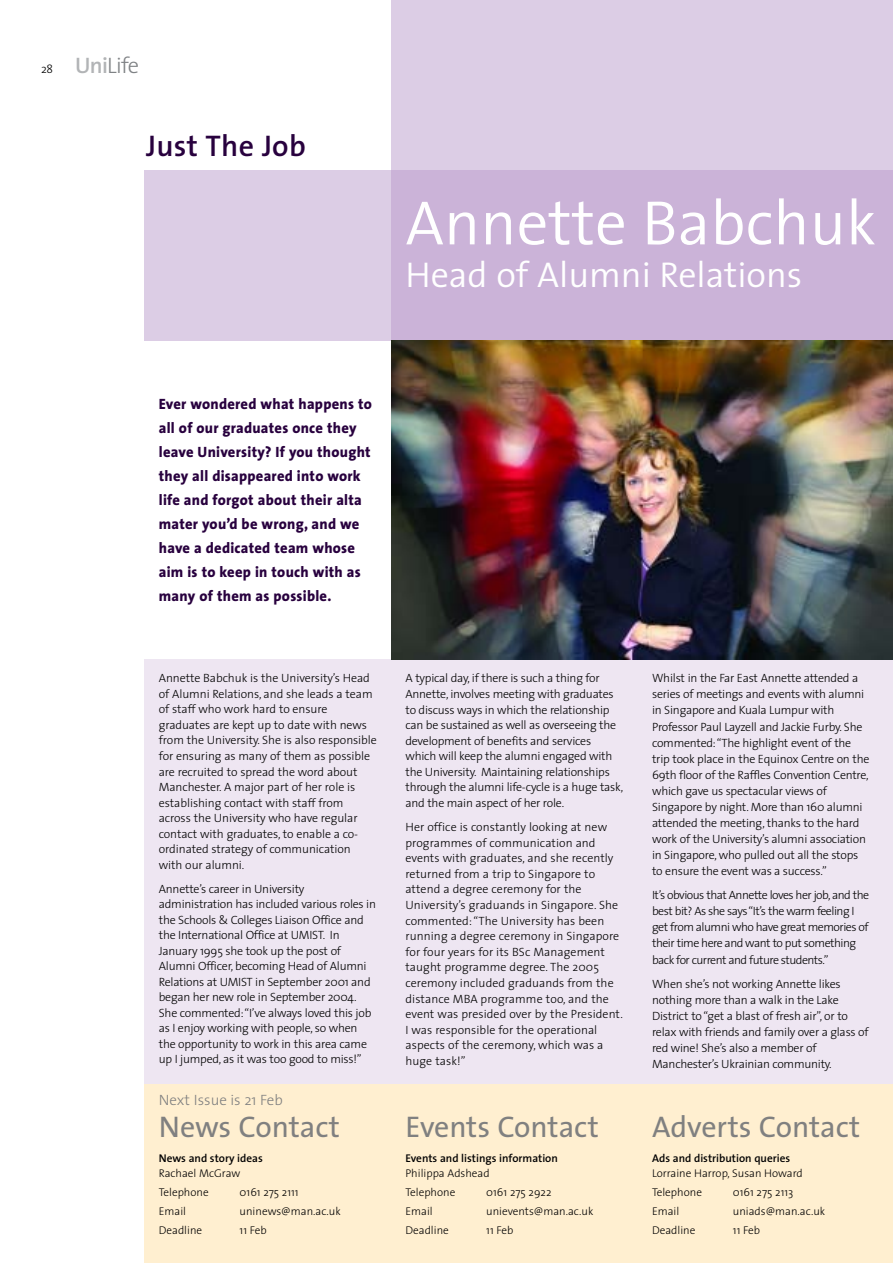
<style>
.page{position:relative;width:893px;height:1263px;background:#fff}
.page>*{position:absolute;margin:0;border:0;box-sizing:border-box;transform-origin:0 0}
.t1{font:800 75px "The Sans";color:#fff}
.t2{font:300 63px "The Sans";color:#fff}
.t3{font:300 36px "The Sans";color:#fff}
.t4{font:30px "The Sans";color:#808080}
.t5{font:600 30px "The Sans";letter-spacing:.01em;color:#28013e}
.t6{font:300 22.5px "The Sans";color:#7f8285}
.t7{font:800 15px/24px "The Sans";letter-spacing:.02em;color:#28013e}
.t8{font:300 15px "The Sans";color:#808080}
.t9{font:300 12px/15.5px "The Sans";letter-spacing:-.02em;color:#000}
.t10{font:300 12px/15.6px "The Sans";letter-spacing:.005em;color:#000}
.t11{font:300 12px/16px "The Sans";letter-spacing:-.045em;color:#000}
.t12{font:300 11.25px/19.2px "The Sans";color:#000}
.t13{font:600 11.25px "The Sans";color:#000}
.s1{font-size:12px;color:#000}
.s2{font-weight:600;color:#b2b4b6}
</style>
<div class="page">
<div style="left:391px;top:0;width:502px;height:510px;background:#dccde5"></div>
<div style="left:145px;top:659px;width:748px;height:464px;background:#eee6f2"></div>
<div style="left:145px;top:1084px;width:748px;height:179px;background:#ffefd0"></div>
<div style="left:391px;top:170px;width:502px;height:170px;background:#cbb3d8"></div>
<img style="left:391px;top:340px;width:502px;height:319px">
<div style="left:145px;top:170px;width:246px;height:170px;background:#dccde5"></div>
<h3 class="t6" style="left:41px;top:56px;width:100px"><span class="s1">28</span> <span class="s2">Uni</span>Life</h3>
<h3 class="t5" style="left:146px;top:134px;width:161px">Just The Job</h3>
<h2 class="t2" style="left:405px;top:202px;width:472px">Annette Babchuk</h2>
<h3 class="t3" style="left:405px;top:263px;width:398px">Head of Alumni Relations</h3>
<h1 class="t1" style="left:542px;top:221px;width:39px">“</h1>
<p class="t7" style="left:159px;top:393px;width:215px">Ever wondered what happens to all of our graduates once they leave University? If you thought they all disappeared into work life and forgot about their alta mater you’d be wrong, and we have a dedicated team whose aim is to keep in touch with as many of them as possible.</p>
<p class="t9" style="left:159px;top:672px;width:220px">Annette Babchuk is the University’s Head of Alumni Relations, and she leads a team of staff who work hard to ensure graduates are kept up to date with news from the University. She is also responsible for ensuring as many of them as possible are recruited to spread the word about Manchester. A major part of her role is establishing contact with staff from across the University who have regular contact with graduates, to enable a co&shy;ordinated strategy of communication with our alumni.</p>
<p class="t9" style="left:159px;top:882px;width:219px">Annette’s career in University administration has included various roles in the Schools &amp; Colleges Liaison Office and the International Office at UMIST. In January 1995 she took up the post of Alumni Officer, becoming Head of Alumni Relations at UMIST in September 2001 and began her new role in September 2004.<br>She commented:“I’ve always loved this job as I enjoy working with people, so when the opportunity to work in this area came up I jumped, as it was too good to miss!”</p>
<p class="t8" style="left:159px;top:1094px;width:125px">Next Issue is 21 Feb</p>
<h3 class="t4" style="left:159px;top:1115px;width:183px">News Contact</h3>
<p class="t13" style="left:159px;top:1153px;width:106px">News and story ideas</p>
<p class="t12" style="left:159px;top:1164px;width:83px">Rachael McGraw<br>Telephone</p>
<p class="t12" style="left:240px;top:1183px;width:61px">0161 275 2111</p>
<p class="t12" style="left:159px;top:1203px;width:29px">Email</p>
<p class="t12" style="left:240px;top:1203px;width:103px">uninews@man.ac.uk</p>
<p class="t12" style="left:159px;top:1222px;width:45px">Deadline</p>
<p class="t12" style="left:240px;top:1222px;width:29px">11 Feb</p>
<p class="t9" style="left:405px;top:672px;width:219px">A typical day, if there is such a thing for Annette, involves meeting with graduates to discuss ways in which the relationship can be sustained as well as overseeing the development of benefits and services which will keep the alumni engaged with the University. Maintaining relationships through the alumni life-cycle is a huge task, and the main aspect of her role.</p>
<p class="t10" style="left:405px;top:820px;width:219px">Her office is constantly looking at new programmes of communication and events with graduates, and she recently returned from a trip to Singapore to attend a degree ceremony for the University’s graduands in Singapore. She commented:“The University has been running a degree ceremony in Singapore for four years for its BSc Management taught programme degree. The 2005 ceremony included graduands from the distance MBA programme too, and the event was presided over by the President.<br>I was responsible for the operational aspects of the ceremony, which was a huge task!”</p>
<h3 class="t4" style="left:405px;top:1115px;width:195px">Events Contact</h3>
<p class="t13" style="left:405px;top:1153px;width:154px">Events and listings information</p>
<p class="t12" style="left:405px;top:1164px;width:86px">Philippa Adshead<br>Telephone</p>
<p class="t12" style="left:486px;top:1183px;width:67px">0161 275 2922</p>
<p class="t12" style="left:405px;top:1203px;width:29px">Email</p>
<p class="t12" style="left:486px;top:1203px;width:109px">unievents@man.ac.uk</p>
<p class="t12" style="left:405px;top:1222px;width:45px">Deadline</p>
<p class="t12" style="left:486px;top:1222px;width:29px">11 Feb</p>
<p class="t9" style="left:652px;top:671px;width:219px;line-height:16px">Whilst in the Far East Annette attended a series of meetings and events with alumni in Singapore and Kuala Lumpur with Professor Paul Layzell and Jackie Furby. She commented:“The highlight event of the trip took place in the Equinox Centre on the 69th floor of the Raffles Convention Centre, which gave us spectacular views of Singapore by night. More than 160 alumni attended the meeting, thanks to the hard work of the University’s alumni association in Singapore, who pulled out all the stops to ensure the event was a success.”</p>
<p class="t11" style="left:652px;top:888px;width:219px">It’s obvious that Annette loves her job,and the best bit? As she says “It’s the warm feeling I get from alumni who have great memories of their time here and want to put something back for current and future students.”</p>
<p class="t9" style="left:652px;top:977px;width:218px;line-height:16px">When she’s not working Annette likes nothing more than a walk in the Lake District to “get a blast of fresh air”, or to relax with friends and family over a glass of red wine! She’s also a member of Manchester’s Ukrainian community.</p>
<h3 class="t4" style="left:652px;top:1115px;width:210px">Adverts Contact</h3>
<p class="t13" style="left:652px;top:1153px;width:140px">Ads and distribution queries</p>
<p class="t12" style="left:652px;top:1164px;width:152px">Lorraine Harrop, Susan Howard<br>Telephone</p>
<p class="t12" style="left:733px;top:1183px;width:62px">0161 275 2113</p>
<p class="t12" style="left:652px;top:1203px;width:29px">Email</p>
<p class="t12" style="left:733px;top:1203px;width:94px">uniads@man.ac.uk</p>
<p class="t12" style="left:652px;top:1222px;width:45px">Deadline</p>
<p class="t12" style="left:733px;top:1222px;width:29px">11 Feb</p>
</div>
